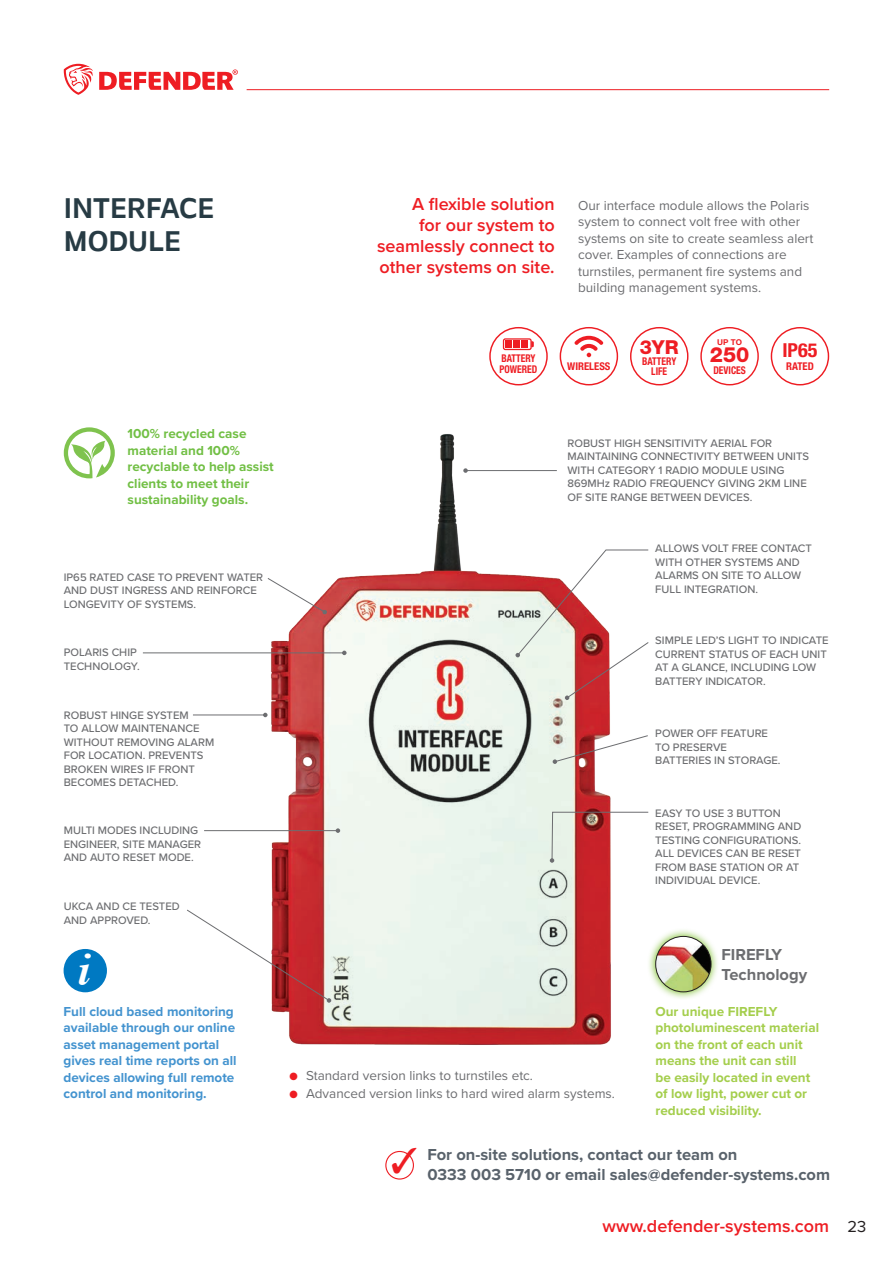
<style>
.page{position:relative;width:893px;height:1263px;background:#fff}
.page>*{position:absolute;margin:0;border:0;box-sizing:border-box;transform-origin:0 0}
.t1{font:italic 700 45.9px "Times";color:#fff}
.t2{font:500 30px/33px "Massilia";color:#273b44}
.t3{font:800 20.85px "Helvetica Neue LT Std";color:#ee1d23}
.t4{font:700 condensed 19.35px "Helvetica Neue LT Std";color:#ee1d23;scale:1.05 1}
.t5{font:800 19.35px "Helvetica Neue LT Std";color:#ee1d23}
.t6{font:600 18px/21px "Proxima Nova";color:#ee1d23;text-align:right}
.t7{font:700 16.5px "Proxima Nova";color:#59626b}
.t8{font:700 16.5px "Proxima Nova";color:#6c6d70}
.t9{font:13.5px/16.5px "Proxima Nova";color:#6c6d70}
.t10{font:700 13.5px/16.5px "Proxima Nova";color:#4393cf}
.t11{font:700 13.5px/16.5px "Proxima Nova";color:#a4ce4c}
.t12{font:700 13.5px/16.5px "Proxima Nova";color:#71bf44}
.t13{font:500 11.25px/13.5px "Proxima Nova";color:#6c6d70}
.t14{font:700 condensed 10.65px "Helvetica Neue LT Std";color:#ee1d23;scale:.9 1}
.t15{font:700 condensed 10.65px "Helvetica Neue LT Std";color:#ee1d23}
.t16{font:700 8.1px "Helvetica Neue LT Std";color:#ee1d23}
.s1{color:#ee1d23}
.s2{font-weight:400;font-size:16.5px;color:#231f20}
</style>
<div class="page">
<img style="left:239px;top:434px;width:372px;height:611px">
<svg style="left:64px;top:64px;width:174px;height:31px"></svg>
<hr style="left:247px;top:89px;width:582px;height:1px;background:#ee1d23">
<svg style="left:550px;top:811px;width:99px;height:52px"></svg>
<hr style="left:466px;top:470px;width:91px;height:1px;background:#6c6d70">
<svg style="left:463px;top:468px;width:5px;height:5px"></svg>
<svg style="left:267px;top:577px;width:60px;height:38px"></svg>
<div style="left:64px;top:949px;width:43px;height:43px;background:#0079c2;border-radius:50%"></div>
<svg style="left:515px;top:549px;width:134px;height:151px"></svg>
<hr style="left:204px;top:830px;width:134px;height:1px;background:#6c6d70">
<svg style="left:336px;top:828px;width:4px;height:5px"></svg>
<hr style="left:143px;top:652px;width:201px;height:1px;background:#6c6d70">
<svg style="left:342px;top:651px;width:5px;height:4px"></svg>
<hr style="left:193px;top:715px;width:72px;height:1px;background:#6c6d70">
<svg style="left:263px;top:713px;width:5px;height:4px"></svg>
<svg style="left:649px;top:930px;width:68px;height:69px"></svg>
<img style="left:656px;top:936px;width:55px;height:56px;border-radius:28px">
<div style="left:655px;top:936px;width:56px;height:56px;border:1px solid #231f20;border-radius:50%"></div>
<svg style="left:64px;top:427px;width:51px;height:51px"></svg>
<div style="left:630px;top:327px;width:58px;height:58px;border:1px solid #ee1d23;border-radius:50%"></div>
<div style="left:700px;top:327px;width:59px;height:58px;border:1px solid #ee1d23;border-radius:50%"></div>
<div style="left:560px;top:327px;width:58px;height:58px;border:1px solid #ee1d23;border-radius:50%"></div>
<svg style="left:575px;top:336px;width:28px;height:21px"></svg>
<div style="left:489px;top:327px;width:59px;height:58px;border:1px solid #ee1d23;border-radius:50%"></div>
<div style="left:503px;top:338px;width:29px;height:12px;border:1px solid #ee1d23;border-radius:2px"></div>
<svg style="left:531px;top:341px;width:3px;height:6px"></svg>
<div style="left:505px;top:341px;width:7px;height:7px;background:#ee1d23"></div>
<div style="left:513px;top:341px;width:7px;height:7px;background:#ee1d23"></div>
<div style="left:521px;top:341px;width:7px;height:7px;background:#ee1d23"></div>
<div style="left:771px;top:327px;width:58px;height:58px;border:1px solid #ee1d23;border-radius:50%"></div>
<svg style="left:187px;top:909px;width:144px;height:94px"></svg>
<svg style="left:553px;top:735px;width:95px;height:29px"></svg>
<div style="left:385px;top:1151px;width:29px;height:28px;border:1px solid #ee1d23;border-radius:50%"></div>
<svg style="left:392px;top:1150px;width:22px;height:23px"></svg>
<p class="t6" style="left:377px;top:193px;width:179px">A flexible solution<br>for our system to seamlessly connect to other systems on site.</p>
<p class="t2" style="left:64px;top:189px;width:152px">INTERFACE<br>MODULE</p>
<p class="t9" style="left:578px;top:197px;width:237px">Our interface module allows the Polaris system to connect volt free with other systems on site to create seamless alert cover. Examples of connections are turnstiles, permanent fire systems and building management systems.</p>
<p class="t14" style="left:501px;top:352px;width:40px">BATTERY</p>
<p class="t14" style="left:500px;top:362px;width:43px">POWERED</p>
<p class="t15" style="left:567px;top:359px;width:45px">WIRELESS</p>
<p class="t5" style="left:640px;top:336px;width:40px">3YR</p>
<p class="t14" style="left:642px;top:354px;width:40px">BATTERY</p>
<p class="t14" style="left:651px;top:365px;width:19px">LIFE</p>
<p class="t16" style="left:717px;top:337px;width:26px">UP TO</p>
<p class="t3" style="left:710px;top:342px;width:41px">250</p>
<p class="t14" style="left:713px;top:363px;width:38px">DEVICES</p>
<p class="t4" style="left:782px;top:338px;width:35px">IP65</p>
<p class="t15" style="left:786px;top:359px;width:29px">RATED</p>
<p class="t12" style="left:128px;top:425px;width:148px">100% recycled case material and 100% recyclable to help assist clients to meet their sustainability goals.</p>
<p class="t13" style="left:64px;top:570px;width:201px">IP65 RATED CASE TO PREVENT WATER<br>AND DUST INGRESS AND REINFORCE<br>LONGEVITY OF SYSTEMS.</p>
<p class="t13" style="left:64px;top:645px;width:77px">POLARIS CHIP<br>TECHNOLOGY.</p>
<p class="t13" style="left:64px;top:708px;width:152px">ROBUST HINGE SYSTEM<br>TO ALLOW MAINTENANCE<br>WITHOUT REMOVING ALARM<br>FOR LOCATION. PREVENTS<br>BROKEN WIRES IF FRONT<br>BECOMES DETACHED.</p>
<p class="t13" style="left:64px;top:823px;width:139px">MULTI MODES INCLUDING<br>ENGINEER, SITE MANAGER<br>AND AUTO RESET MODE.</p>
<p class="t13" style="left:64px;top:899px;width:117px">UKCA AND CE TESTED<br>AND APPROVED.</p>
<p class="t1" style="left:78px;top:927px;width:14px">i</p>
<p class="t10" style="left:64px;top:1003px;width:175px">Full cloud based monitoring available through our online asset management portal gives real time reports on all devices allowing full remote control and monitoring.</p>
<p class="t13" style="left:567px;top:436px;width:243px">ROBUST HIGH SENSITIVITY AERIAL FOR MAINTAINING CONNECTIVITY BETWEEN UNITS WITH CATEGORY 1 RADIO MODULE USING 869MHz RADIO FREQUENCY GIVING 2KM LINE OF SITE RANGE BETWEEN DEVICES.</p>
<p class="t13" style="left:655px;top:541px;width:158px">ALLOWS VOLT FREE CONTACT<br>WITH OTHER SYSTEMS AND<br>ALARMS ON SITE TO ALLOW<br>FULL INTEGRATION.</p>
<p class="t13" style="left:655px;top:633px;width:175px">SIMPLE LED’S LIGHT TO INDICATE<br>CURRENT STATUS OF EACH UNIT<br>AT A GLANCE, INCLUDING LOW<br>BATTERY INDICATOR.</p>
<p class="t13" style="left:655px;top:726px;width:127px">POWER OFF FEATURE<br>TO PRESERVE<br>BATTERIES IN STORAGE.</p>
<p class="t13" style="left:655px;top:806px;width:147px">EASY TO USE 3 BUTTON<br>RESET, PROGRAMMING AND<br>TESTING CONFIGURATIONS.<br>ALL DEVICES CAN BE RESET<br>FROM BASE STATION OR AT<br>INDIVIDUAL DEVICE.</p>
<p class="t9" style="left:289px;top:1067px;width:245px"><span class="s1">●</span> Standard version links to turnstiles etc.</p>
<p class="t9" style="left:289px;top:1085px;width:327px"><span class="s1">●</span> Advanced version links to hard wired alarm systems.</p>
<p class="t8" style="left:721px;top:942px;width:62px">FIREFLY</p>
<p class="t8" style="left:721px;top:962px;width:87px">Technology</p>
<p class="t11" style="left:655px;top:1003px;width:165px">Our unique FIREFLY photoluminescent material on the front of each unit means the unit can still<br>be easily located in event of low light, power cut or reduced visibility.</p>
<p class="t7" style="left:427px;top:1142px;width:312px">For on-site solutions, contact our team on</p>
<p class="t7" style="left:427px;top:1162px;width:404px">0333 003 5710 or email sales@defender-systems.com</p>
<h3 class="t6" style="left:603px;top:1215px;width:265px">www.defender-systems.com <span class="s2">23</span></h3>
</div>
